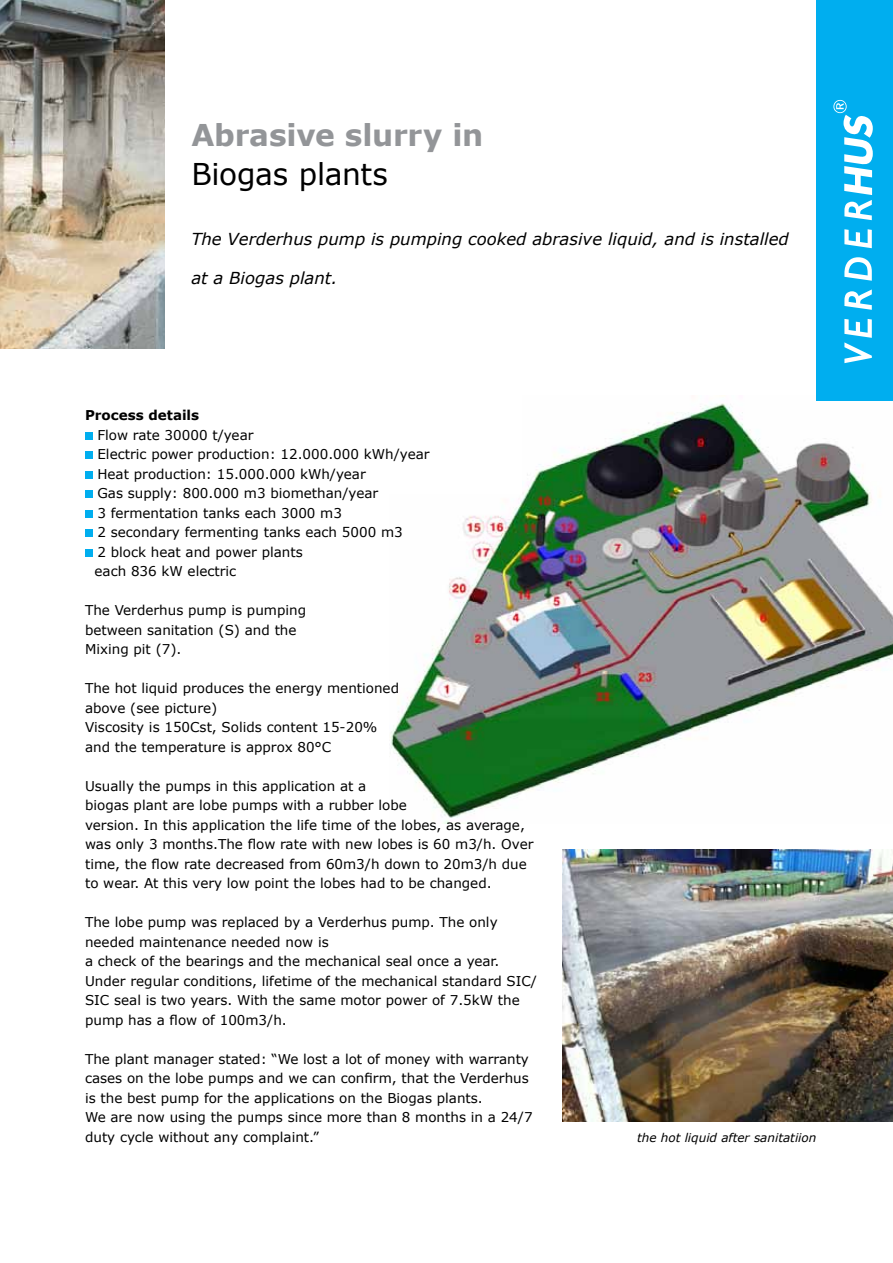
<style>
.page{position:relative;width:893px;height:1263px;background:#fff}
.page>*{position:absolute;margin:0;border:0;box-sizing:border-box;transform-origin:0 0}
.t1{font:700 30px "Verdana";letter-spacing:-.01em;color:#939598}
.t2{font:30px "Verdana";letter-spacing:-.01em;color:#000}
.t3{font:italic 16.5px "Verdana";color:#000}
.t4{font:13.5px/19.5px "Verdana";color:#000}
.t5{font:700 13.5px "Verdana";color:#000}
.t6{font:italic 12px "Verdana";color:#000}
</style>
<div class="page">
<img style="left:390px;top:403px;width:503px;height:421px">
<div style="left:389px;top:395px;width:132px;height:98px;background:#fff"></div>
<div style="left:816px;top:0;width:77px;height:401px;background:#00aeef"></div>
<svg style="left:844px;top:319px;width:28px;height:44px"></svg>
<svg style="left:844px;top:289px;width:28px;height:21px"></svg>
<svg style="left:844px;top:257px;width:28px;height:24px"></svg>
<svg style="left:844px;top:229px;width:28px;height:19px"></svg>
<svg style="left:833px;top:100px;width:40px;height:120px"></svg>
<div style="left:85px;top:432px;width:8px;height:8px;background:#00aeef"></div>
<div style="left:85px;top:451px;width:8px;height:8px;background:#00aeef"></div>
<div style="left:85px;top:471px;width:8px;height:8px;background:#00aeef"></div>
<div style="left:85px;top:490px;width:8px;height:8px;background:#00aeef"></div>
<div style="left:85px;top:510px;width:8px;height:8px;background:#00aeef"></div>
<div style="left:85px;top:529px;width:8px;height:8px;background:#00aeef"></div>
<div style="left:85px;top:549px;width:8px;height:8px;background:#00aeef"></div>
<img style="left:0;top:0;width:165px;height:348px">
<img style="left:562px;top:850px;width:331px;height:272px">
<h1 class="t1" style="left:191px;top:114px;width:294px">Abrasive slurry in</h1>
<h1 class="t2" style="left:191px;top:154px;width:198px">Biogas plants</h1>
<p class="t3" style="left:191px;top:227px;width:599px">The Verderhus pump is pumping cooked abrasive liquid, and is installed</p>
<p class="t3" style="left:191px;top:266px;width:148px">at a Biogas plant.</p>
<p class="t5" style="left:85px;top:406px;width:116px">Process details</p>
<p class="t4" style="left:95px;top:425px;width:337px">Flow rate 30000 t/year<br>Electric power production: 12.000.000 kWh/year Heat production: 15.000.000 kWh/year<br>Gas supply: 800.000 m3 biomethan/year<br>3 fermentation tanks each 3000 m3<br>2 secondary fermenting tanks each 5000 m3<br>2 block heat and power plants<br>each 836 kW electric</p>
<p class="t4" style="left:85px;top:600px;width:223px">The Verderhus pump is pumping between sanitation (S) and the<br>Mixing pit (7).</p>
<p class="t4" style="left:85px;top:678px;width:316px">The hot liquid produces the energy mentioned above (see picture)<br>Viscosity is 150Cst, Solids content 15-20% and the temperature is approx 80°C</p>
<p class="t4" style="left:85px;top:776px;width:450px">Usually the pumps in this application at a<br>biogas plant are lobe pumps with a rubber lobe<br>version. In this application the life time of the lobes, as average, was only 3 months.The flow rate with new lobes is 60 m3/h. Over time, the flow rate decreased from 60m3/h down to 20m3/h due to wear. At this very low point the lobes had to be changed.</p>
<p class="t4" style="left:85px;top:912px;width:453px">The lobe pump was replaced by a Verderhus pump. The only needed maintenance needed now is<br>a check of the bearings and the mechanical seal once a year.<br>Under regular conditions, lifetime of the mechanical standard SIC/ SIC seal is two years. With the same motor power of 7.5kW the pump has a flow of 100m3/h.</p>
<p class="t4" style="left:85px;top:1049px;width:449px">The plant manager stated: “We lost a lot of money with warranty cases on the lobe pumps and we can confirm, that the Verderhus is the best pump for the applications on the Biogas plants.<br>We are now using the pumps since more than 8 months in a 24/7 duty cycle without any complaint.”</p>
<p class="t6" style="left:637px;top:1129px;width:181px">the hot liquid after sanitatiion</p>
</div>
